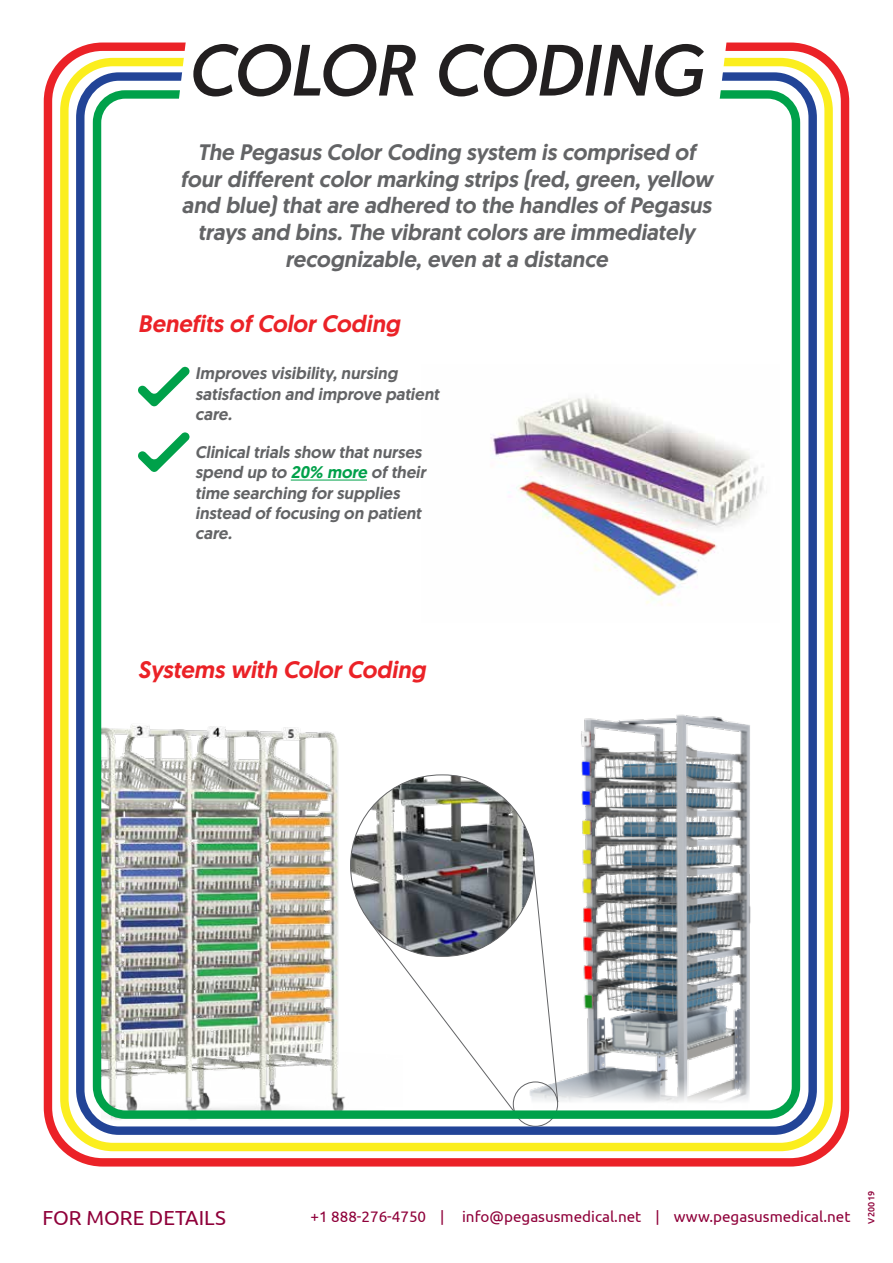
<style>
.page{position:relative;width:893px;height:1263px;background:#fff}
.page>*{position:absolute;margin:0;border:0;box-sizing:border-box;transform-origin:0 0}
.t1{font:italic 72.3px "Geomanist";letter-spacing:-.01em;color:#221f20}
.t2{font:italic 500 23.85px "Geomanist";color:#eb2227}
.t3{font:italic 500 22.35px/26.8px "Geomanist";color:#636466;text-align:center}
.t4{font:20.25px "Ubuntu";color:#8f003a}
.t5{font:italic 500 16.8px/20.2px "Geomanist";color:#636466}
.t6{font:15.3px "Ubuntu";color:#8f003a}
.t7{font:500 9px "Ubuntu";letter-spacing:.025em;color:#8f003a}
.s1{color:#00a14a}
</style>
<div class="page">
<img style="left:351px;top:775px;width:183px;height:181px;border-radius:91px">
<img style="left:491px;top:396px;width:273px;height:210px">
<img style="left:101px;top:724px;width:301px;height:402px">
<hr style="left:291px;top:480px;width:76px;height:1px;background:#00a14a">
<svg style="left:138px;top:367px;width:52px;height:39px"></svg>
<svg style="left:138px;top:432px;width:52px;height:40px"></svg>
<img style="left:464px;top:670px;width:360px;height:438px">
<svg style="left:369px;top:921px;width:147px;height:189px"></svg>
<svg style="left:533px;top:865px;width:25px;height:237px"></svg>
<div style="left:513px;top:1082px;width:45px;height:44px;border:1px solid #636466;border-radius:50%"></div>
<div style="left:284px;top:1114px;width:84px;height:21px;background:#fff"></div>
<div style="left:44px;top:43px;width:805px;height:1123px;border:8px solid #eb2227;border-radius:55px"></div>
<div style="left:60px;top:58px;width:773px;height:1093px;border:8px solid #fbee1e;border-radius:49px"></div>
<div style="left:76px;top:72px;width:741px;height:1063px;border:8px solid #224497;border-radius:40px"></div>
<div style="left:93px;top:90px;width:707px;height:1029px;border:8px solid #00a14a;border-radius:28px"></div>
<svg style="left:178px;top:42px;width:550px;height:57px"></svg>
<h1 class="t1" style="left:187px;top:23px;width:517px">COLOR CODING</h1>
<p class="t3" style="left:180px;top:138px;width:534px">The Pegasus Color Coding system is comprised of four different color marking strips (red, green, yellow and blue) that are adhered to the handles of Pegasus trays and bins. The vibrant colors are immediately recognizable, even at a distance</p>
<p class="t2" style="left:138px;top:308px;width:263px">Benefits of Color Coding</p>
<p class="t5" style="left:195px;top:363px;width:245px">Improves visibility, nursing satisfaction and improve patient care.</p>
<p class="t5" style="left:195px;top:442px;width:232px">Clinical trials show that nurses spend up to <span class="s1">20% more</span> of their time searching for supplies instead of focusing on patient care.</p>
<p class="t2" style="left:138px;top:654px;width:289px">Systems with Color Coding</p>
<p class="t4" style="left:43px;top:1205px;width:185px">FOR MORE DETAILS</p>
<p class="t6" style="left:310px;top:1207px;width:541px">+1 888-276-4750 | info@pegasusmedical.net | www.pegasusmedical.net</p>
<p class="t7" style="left:865px;top:1223px;width:34px;rotate:-90deg">V20019</p>
</div>
